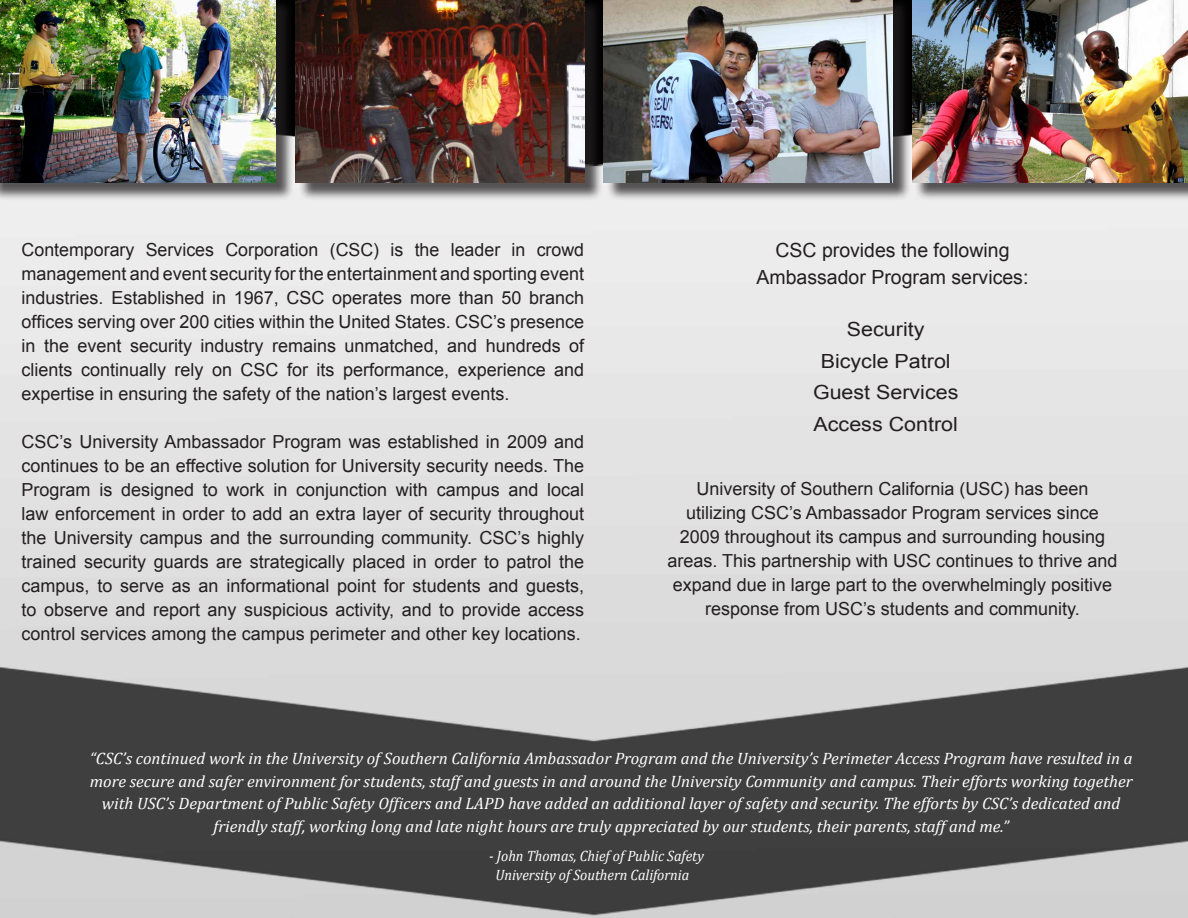
<style>
.page{position:relative;width:1188px;height:918px;background:#fff}
.page>*{position:absolute;margin:0;border:0;box-sizing:border-box;transform-origin:0 0}
.t1{font:19.5px "Arial";color:#231f20}
.t2{font:19.5px "Arial";color:#231f20;scale:1.1 1}
.t3{font:18px/24px "Arial";color:#231f20;text-align:justify}
.t4{font:italic 16.5px/22.5px "Cambria";color:#fff;text-align:center}
.t5{font:italic 15px "Cambria";color:#fff;scale:.95 1}
</style>
<div class="page">
<img style="left:0;top:0;width:1188px;height:918px">
<div style="left:0;top:0;width:295px;height:201px;background:#231f20;opacity:.75"></div>
<img style="left:0;top:0;width:276px;height:182px">
<div style="left:298px;top:0;width:305px;height:201px;background:#231f20;opacity:.75"></div>
<img style="left:296px;top:0;width:288px;height:182px">
<div style="left:606px;top:0;width:305px;height:201px;background:#231f20;opacity:.75"></div>
<img style="left:604px;top:0;width:288px;height:182px">
<div style="left:914px;top:0;width:274px;height:200px;background:#231f20;opacity:.75"></div>
<img style="left:912px;top:0;width:276px;height:182px">
<p class="t3" style="left:22px;top:238px;width:564px">Contemporary Services Corporation (CSC) is the leader in crowd management and event security for the entertainment and sporting event industries. Established in 1967, CSC operates more than 50 branch offices serving over 200 cities within the United States. CSC’s presence in the event security industry remains unmatched, and hundreds of clients continually rely on CSC for its performance, experience and expertise in ensuring the safety of the nation’s largest events.</p>
<p class="t3" style="left:22px;top:430px;width:564px">CSC’s University Ambassador Program was established in 2009 and continues to be an effective solution for University security needs. The Program is designed to work in conjunction with campus and local law enforcement in order to add an extra layer of security throughout the University campus and the surrounding community. CSC’s highly trained security guards are strategically placed in order to patrol the campus, to serve as an informational point for students and guests, to observe and report any suspicious activity, and to provide access control services among the campus perimeter and other key locations.</p>
<p class="t1" style="left:775px;top:238px;width:236px">CSC provides the following</p>
<p class="t1" style="left:756px;top:265px;width:273px">Ambassador Program services:</p>
<p class="t2" style="left:847px;top:316px;width:72px">Security</p>
<p class="t2" style="left:821px;top:348px;width:120px">Bicycle Patrol</p>
<p class="t2" style="left:813px;top:379px;width:134px">Guest Services</p>
<p class="t2" style="left:814px;top:411px;width:133px">Access Control</p>
<p class="t3" style="left:668px;top:477px;width:451px;text-align:center">University of Southern California (USC) has been utilizing CSC’s Ambassador Program services since 2009 throughout its campus and surrounding housing areas. This partnership with USC continues to thrive and expand due in large part to the overwhelmingly positive response from USC’s students and community.</p>
<p class="t4" style="left:90px;top:747px;width:1044px">“CSC’s continued work in the University of Southern California Ambassador Program and the University’s Perimeter Access Program have resulted in a more secure and safer environment for students, staff and guests in and around the University Community and campus. Their efforts working together with USC’s Department of Public Safety Officers and LAPD have added an additional layer of safety and security. The efforts by CSC’s dedicated and friendly staff, working long and late night hours are truly appreciated by our students, their parents, staff and me.”</p>
<p class="t5" style="left:489px;top:845px;width:228px">- John Thomas, Chief of Public Safety</p>
<p class="t5" style="left:495px;top:864px;width:206px">University of Southern California</p>
</div>
